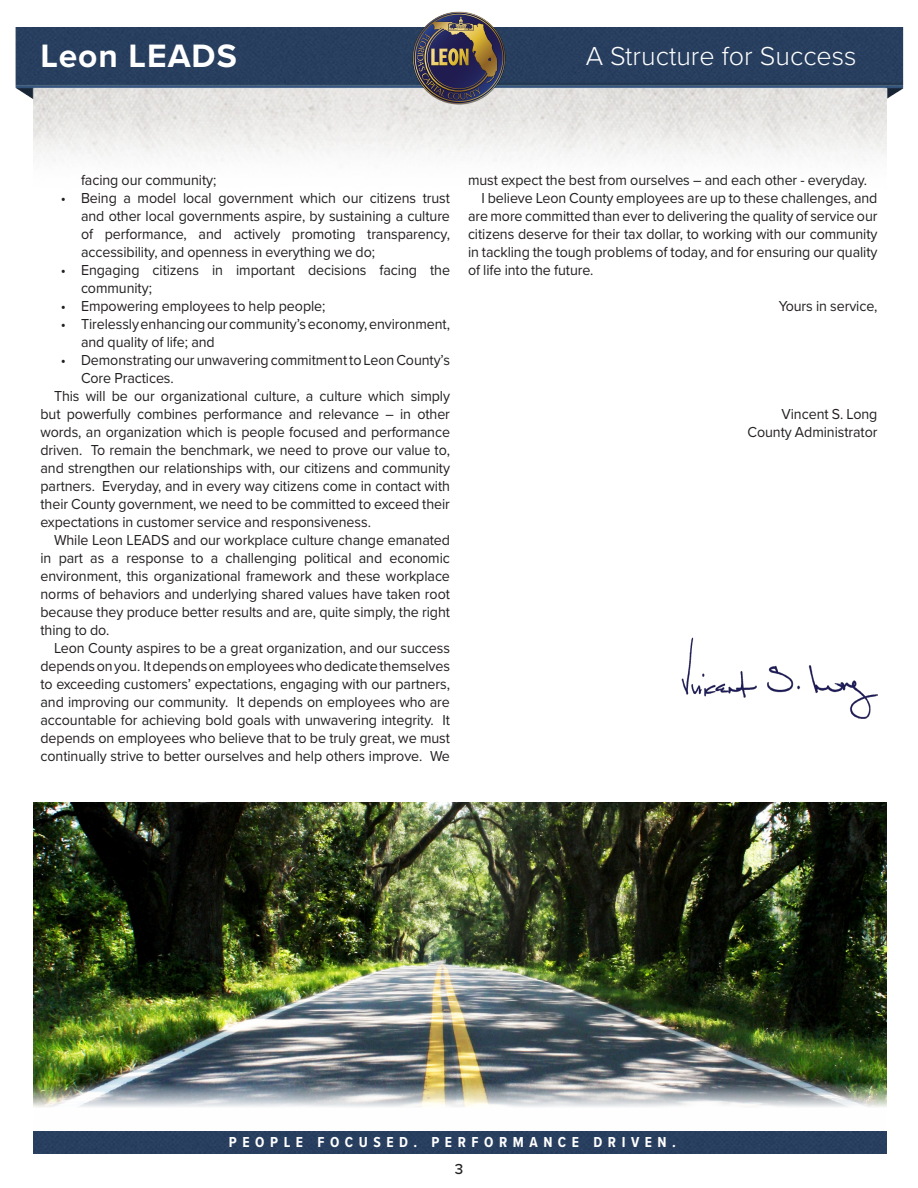
<style>
.page{position:relative;width:918px;height:1188px;background:#fff}
.page>*{position:absolute;margin:0;border:0;box-sizing:border-box;transform-origin:0 0}
.t1{font:700 33.6px "Proxima Nova";letter-spacing:.03em;color:#fff}
.t2{font:300 27px "Proxima Nova";color:#fff}
.Gold_Centered_14pt__i{font:15px/18px "Proxima Nova";letter-spacing:-.005em;color:#231f20;text-align:justify;scale:.95 1}
.t3{font:700 15px "Proxima Nova Cond";letter-spacing:.37em;color:#fff}
.t4{font:500 15px "Proxima Nova";color:#231f20}
</style>
<div class="page">
<img style="left:33px;top:802px;width:854px;height:352px">
<img style="left:681px;top:637px;width:197px;height:82px">
<img style="left:15px;top:27px;width:889px;height:79px">
<img style="left:412px;top:11px;width:94px;height:93px">
<img style="left:413px;top:12px;width:92px;height:92px">
<h1 class="t1" style="left:40px;top:31px;width:198px">Leon LEADS</h1>
<h2 class="t2" style="left:586px;top:36px;width:272px">A Structure for Success</h2>
<p class="Gold_Centered_14pt__i" style="left:81px;top:170px;width:144px">facing our community;</p>
<p class="Gold_Centered_14pt__i" style="left:81px;top:188px;width:390px;text-indent:-20px">• Being a model local government which our citizens trust and other local governments aspire, by sustaining a culture of performance, and actively promoting transparency, accessibility, and openness in everything we do;</p>
<p class="Gold_Centered_14pt__i" style="left:81px;top:260px;width:390px;text-indent:-20px">• Engaging citizens in important decisions facing the community;</p>
<p class="Gold_Centered_14pt__i" style="left:61px;top:296px;width:280px">• Empowering employees to help people;</p>
<p class="Gold_Centered_14pt__i" style="left:81px;top:314px;width:390px;text-indent:-20px">• Tirelessly enhancing our community’s economy, environment, and quality of life; and</p>
<p class="Gold_Centered_14pt__i" style="left:81px;top:350px;width:390px;text-indent:-20px">• Demonstrating our unwavering commitment to Leon County’s<br>Core Practices.</p>
<p class="Gold_Centered_14pt__i" style="left:40px;top:386px;width:433px;text-indent:14px">This will be our organizational culture, a culture which simply but powerfully combines performance and relevance – in other words, an organization which is people focused and performance driven. To remain the benchmark, we need to prove our value to, and strengthen our relationships with, our citizens and community partners. Everyday, and in every way citizens come in contact with their County government, we need to be committed to exceed their expectations in customer service and responsiveness.</p>
<p class="Gold_Centered_14pt__i" style="left:40px;top:530px;width:433px;text-indent:14px">While Leon LEADS and our workplace culture change emanated in part as a response to a challenging political and economic environment, this organizational framework and these workplace norms of behaviors and underlying shared values have taken root because they produce better results and are, quite simply, the right thing to do.</p>
<p class="Gold_Centered_14pt__i" style="left:40px;top:638px;width:433px;text-indent:14px">Leon County aspires to be a great organization, and our success depends on you. It depends on employees who dedicate themselves to exceeding customers’ expectations, engaging with our partners, and improving our community. It depends on employees who are accountable for achieving bold goals with unwavering integrity. It depends on employees who believe that to be truly great, we must continually strive to better ourselves and help others improve. We</p>
<p class="Gold_Centered_14pt__i" style="left:468px;top:170px;width:422px">must expect the best from ourselves – and each other - everyday.</p>
<p class="Gold_Centered_14pt__i" style="left:468px;top:188px;width:433px;text-indent:14px">I believe Leon County employees are up to these challenges, and are more committed than ever to delivering the quality of service our citizens deserve for their tax dollar, to working with our community in tackling the tough problems of today, and for ensuring our quality of life into the future.</p>
<p class="Gold_Centered_14pt__i" style="left:779px;top:296px;width:105px">Yours in service,</p>
<p class="Gold_Centered_14pt__i" style="left:782px;top:404px;width:102px">Vincent S. Long</p>
<p class="Gold_Centered_14pt__i" style="left:747px;top:422px;width:138px">County Administrator</p>
<p class="t3" style="left:229px;top:1131px;width:449px">PEOPLE FOCUSED. PERFORMANCE DRIVEN.</p>
<p class="t4" style="left:455px;top:1158px;width:10px">3</p>
</div>
